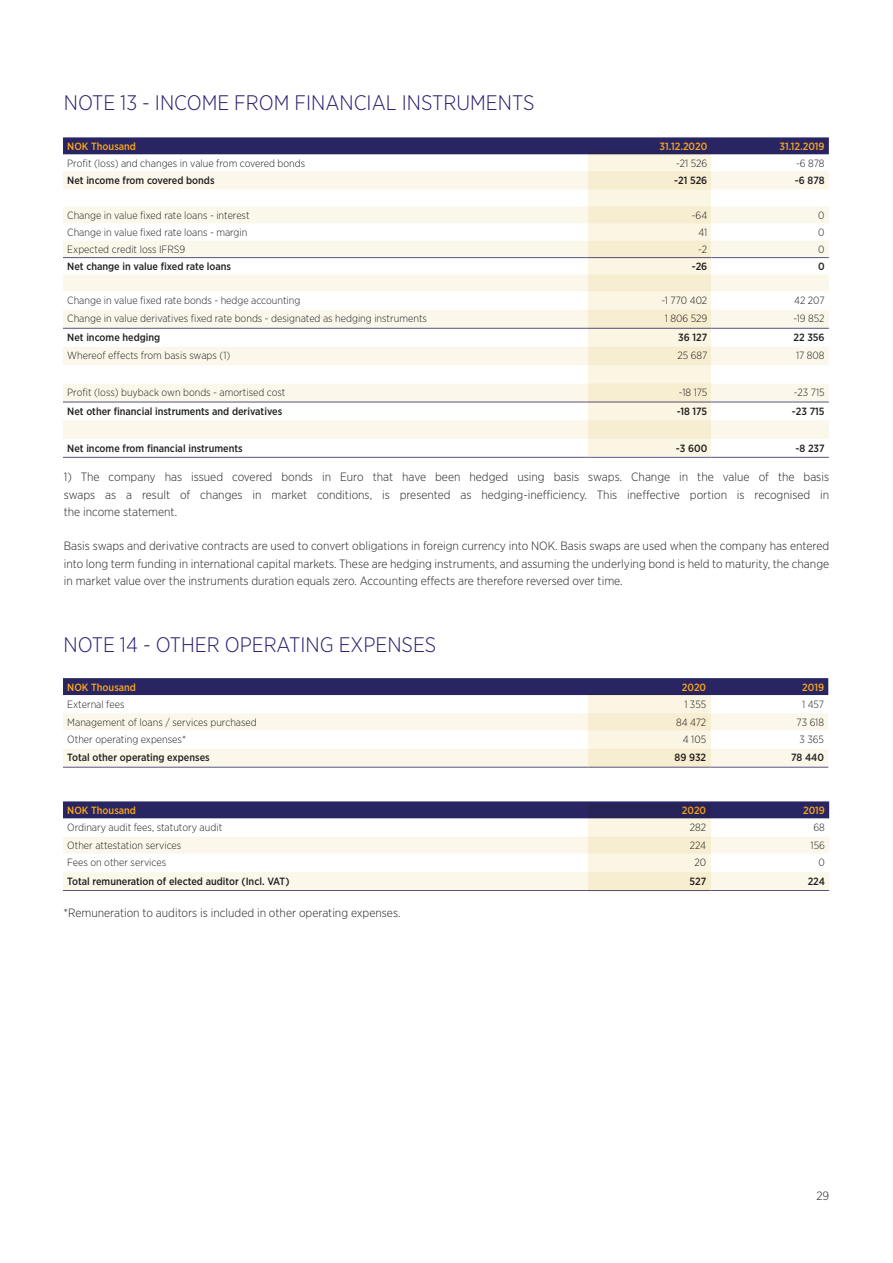
<style>
.page{position:relative;width:893px;height:1263px;background:#fff}
.page>*{position:absolute;margin:0;border:0;box-sizing:border-box;transform-origin:0 0}
.Overskrift{font:300 21px "Gotham Narrow";color:#261b6f}
.lvl_2_list{font:300 12px/17.2px "Gotham Narrow";color:#231f20;text-align:justify}
.Tabell{font:300 10.5px "Gotham Narrow";color:#231f20}
.Tabell-2{font:500 10.5px "Gotham Narrow";color:#231f20}
.tabelloverskrift_par{font:500 10.5px "Gotham Narrow";color:#f9a51b}
.tabelloverskrift_par-2{font:500 10.5px "Gotham Narrow";color:#f7a520}
</style>
<div class="page">
<div style="left:63px;top:137px;width:766px;height:17px;background:#282562"></div>
<svg style="left:63px;top:171px;width:766px;height:268px;fill:#fbf8eb"></svg>
<hr style="left:63px;top:457px;width:523px;height:1px;background:#5a5380">
<hr style="left:586px;top:457px;width:125px;height:1px;background:#5a5380">
<hr style="left:711px;top:457px;width:118px;height:1px;background:#5a5380">
<hr style="left:63px;top:257px;width:523px;height:1px;background:#5a5380">
<hr style="left:586px;top:257px;width:125px;height:1px;background:#5a5380">
<hr style="left:711px;top:257px;width:118px;height:1px;background:#5a5380">
<hr style="left:63px;top:328px;width:523px;height:1px;background:#5a5380">
<hr style="left:586px;top:328px;width:125px;height:1px;background:#5a5380">
<hr style="left:711px;top:328px;width:118px;height:1px;background:#5a5380">
<hr style="left:63px;top:402px;width:523px;height:1px;background:#5a5380">
<hr style="left:586px;top:402px;width:125px;height:1px;background:#5a5380">
<hr style="left:711px;top:402px;width:118px;height:1px;background:#5a5681">
<div style="left:588px;top:151px;width:122px;height:304px;background:#f9f2dc"></div>
<div style="left:63px;top:678px;width:765px;height:17px;background:#282562"></div>
<svg style="left:63px;top:713px;width:765px;height:54px"></svg>
<hr style="left:63px;top:767px;width:525px;height:1px;background:#5a5380">
<hr style="left:588px;top:767px;width:122px;height:1px;background:#5a5380">
<hr style="left:710px;top:767px;width:118px;height:1px;background:#5a5380">
<div style="left:63px;top:801px;width:766px;height:17px;background:#282562"></div>
<svg style="left:63px;top:837px;width:766px;height:53px"></svg>
<hr style="left:63px;top:890px;width:524px;height:1px;background:#5a5380">
<hr style="left:587px;top:890px;width:123px;height:1px;background:#5a5380">
<hr style="left:710px;top:890px;width:119px;height:1px;background:#5a5380">
<svg style="left:588px;top:804px;width:122px;height:88px;background:#d4cec4"></svg>
<div style="left:588px;top:693px;width:122px;height:74px;background:#f8f1dc"></div>
<p class="Overskrift" style="left:64px;top:90px;width:472px">NOTE 13 - INCOME FROM FINANCIAL INSTRUMENTS</p>
<p class="tabelloverskrift_par" style="left:67px;top:140px;width:70px">NOK Thousand</p>
<p class="tabelloverskrift_par" style="left:660px;top:140px;width:49px">31.12.2020</p>
<p class="tabelloverskrift_par-2" style="left:779px;top:140px;width:47px">31.12.2019</p>
<p class="Tabell" style="left:67px;top:157px;width:240px">Profit (loss) and changes in value from covered bonds</p>
<p class="Tabell" style="left:676px;top:157px;width:33px">-21 526</p>
<p class="Tabell" style="left:796px;top:157px;width:30px">-6 878</p>
<p class="Tabell-2" style="left:67px;top:174px;width:149px">Net income from covered bonds</p>
<p class="Tabell-2" style="left:674px;top:174px;width:35px">-21 526</p>
<p class="Tabell-2" style="left:795px;top:174px;width:31px">-6 878</p>
<p class="Tabell" style="left:67px;top:209px;width:184px">Change in value fixed rate loans - interest</p>
<p class="Tabell" style="left:692px;top:209px;width:17px">-64</p>
<p class="Tabell" style="left:818px;top:209px;width:8px">0</p>
<p class="Tabell" style="left:67px;top:226px;width:182px">Change in value fixed rate loans - margin</p>
<p class="Tabell" style="left:698px;top:226px;width:10px">41</p>
<p class="Tabell" style="left:818px;top:226px;width:8px">0</p>
<p class="Tabell" style="left:67px;top:243px;width:120px">Expected credit loss IFRS9</p>
<p class="Tabell" style="left:698px;top:243px;width:11px">-2</p>
<p class="Tabell" style="left:818px;top:243px;width:8px">0</p>
<p class="Tabell-2" style="left:67px;top:260px;width:165px">Net change in value fixed rate loans</p>
<p class="Tabell-2" style="left:692px;top:260px;width:17px">-26</p>
<p class="Tabell-2" style="left:818px;top:260px;width:8px">0</p>
<p class="Tabell" style="left:67px;top:294px;width:235px">Change in value fixed rate bonds - hedge accounting</p>
<p class="Tabell" style="left:661px;top:294px;width:47px">-1 770 402</p>
<p class="Tabell" style="left:794px;top:294px;width:32px">42 207</p>
<p class="Tabell" style="left:67px;top:312px;width:361px">Change in value derivatives fixed rate bonds - designated as hedging instruments</p>
<p class="Tabell" style="left:665px;top:312px;width:44px">1 806 529</p>
<p class="Tabell" style="left:793px;top:312px;width:33px">-19 852</p>
<p class="Tabell-2" style="left:67px;top:331px;width:95px">Net income hedging</p>
<p class="Tabell-2" style="left:678px;top:331px;width:31px">36 127</p>
<p class="Tabell-2" style="left:793px;top:331px;width:33px">22 356</p>
<p class="Tabell" style="left:67px;top:349px;width:165px">Whereof effects from basis swaps (1)</p>
<p class="Tabell" style="left:677px;top:349px;width:31px">25 687</p>
<p class="Tabell" style="left:796px;top:349px;width:30px">17 808</p>
<p class="Tabell" style="left:67px;top:386px;width:220px">Profit (loss) buyback own bonds - amortised cost</p>
<p class="Tabell" style="left:679px;top:386px;width:30px">-18 175</p>
<p class="Tabell" style="left:794px;top:386px;width:32px">-23 715</p>
<p class="Tabell-2" style="left:67px;top:404px;width:216px">Net other financial instruments and derivatives</p>
<p class="Tabell-2" style="left:677px;top:404px;width:32px">-18 175</p>
<p class="Tabell-2" style="left:792px;top:404px;width:34px">-23 715</p>
<p class="Tabell-2" style="left:67px;top:441px;width:177px">Net income from financial instruments</p>
<p class="Tabell-2" style="left:676px;top:441px;width:33px">-3 600</p>
<p class="Tabell-2" style="left:795px;top:441px;width:31px">-8 237</p>
<p class="lvl_2_list" style="left:64px;top:468px;width:767px">1) The company has issued covered bonds in Euro that have been hedged using basis swaps. Change in the value of the basis swaps as a result of changes in market conditions, is presented as hedging-inefficiency. This ineffective portion is recognised in the income statement.</p>
<p class="lvl_2_list" style="left:64px;top:537px;width:767px">Basis swaps and derivative contracts are used to convert obligations in foreign currency into NOK. Basis swaps are used when the company has entered into long term funding in international capital markets. These are hedging instruments, and assuming the underlying bond is held to maturity, the change in market value over the instruments duration equals zero. Accounting effects are therefore reversed over time.</p>
<p class="Overskrift" style="left:63px;top:631px;width:374px">NOTE 14 - OTHER OPERATING EXPENSES</p>
<p class="tabelloverskrift_par" style="left:67px;top:680px;width:70px">NOK Thousand</p>
<p class="tabelloverskrift_par" style="left:682px;top:680px;width:26px">2020</p>
<p class="tabelloverskrift_par" style="left:802px;top:680px;width:23px">2019</p>
<p class="Tabell" style="left:67px;top:697px;width:59px">External fees</p>
<p class="Tabell" style="left:684px;top:697px;width:23px">1 355</p>
<p class="Tabell" style="left:802px;top:697px;width:23px">1 457</p>
<p class="Tabell" style="left:67px;top:716px;width:191px">Management of loans / services purchased</p>
<p class="Tabell" style="left:676px;top:716px;width:32px">84 472</p>
<p class="Tabell" style="left:797px;top:716px;width:29px">73 618</p>
<p class="Tabell" style="left:67px;top:733px;width:120px">Other operating expenses*</p>
<p class="Tabell" style="left:683px;top:733px;width:25px">4 105</p>
<p class="Tabell" style="left:799px;top:733px;width:26px">3 365</p>
<p class="Tabell-2" style="left:67px;top:751px;width:144px">Total other operating expenses</p>
<p class="Tabell-2" style="left:675px;top:751px;width:33px">89 932</p>
<p class="Tabell-2" style="left:791px;top:751px;width:35px">78 440</p>
<p class="tabelloverskrift_par" style="left:67px;top:804px;width:70px">NOK Thousand</p>
<p class="tabelloverskrift_par" style="left:682px;top:804px;width:26px">2020</p>
<p class="tabelloverskrift_par" style="left:803px;top:804px;width:23px">2019</p>
<p class="Tabell" style="left:67px;top:821px;width:156px">Ordinary audit fees, statutory audit</p>
<p class="Tabell" style="left:690px;top:821px;width:18px">282</p>
<p class="Tabell" style="left:813px;top:821px;width:13px">68</p>
<p class="Tabell" style="left:67px;top:839px;width:116px">Other attestation services</p>
<p class="Tabell" style="left:690px;top:839px;width:18px">224</p>
<p class="Tabell" style="left:810px;top:839px;width:16px">156</p>
<p class="Tabell" style="left:67px;top:856px;width:100px">Fees on other services</p>
<p class="Tabell" style="left:694px;top:856px;width:13px">20</p>
<p class="Tabell" style="left:819px;top:856px;width:8px">0</p>
<p class="Tabell-2" style="left:67px;top:874px;width:224px">Total remuneration of elected auditor (Incl. VAT)</p>
<p class="Tabell-2" style="left:689px;top:874px;width:18px">527</p>
<p class="Tabell-2" style="left:808px;top:874px;width:19px">224</p>
<p class="lvl_2_list" style="left:63px;top:904px;width:339px">*Remuneration to auditors is included in other operating expenses.</p>
<p class="lvl_2_list" style="left:816px;top:1187px;width:14px">29</p>
</div>
